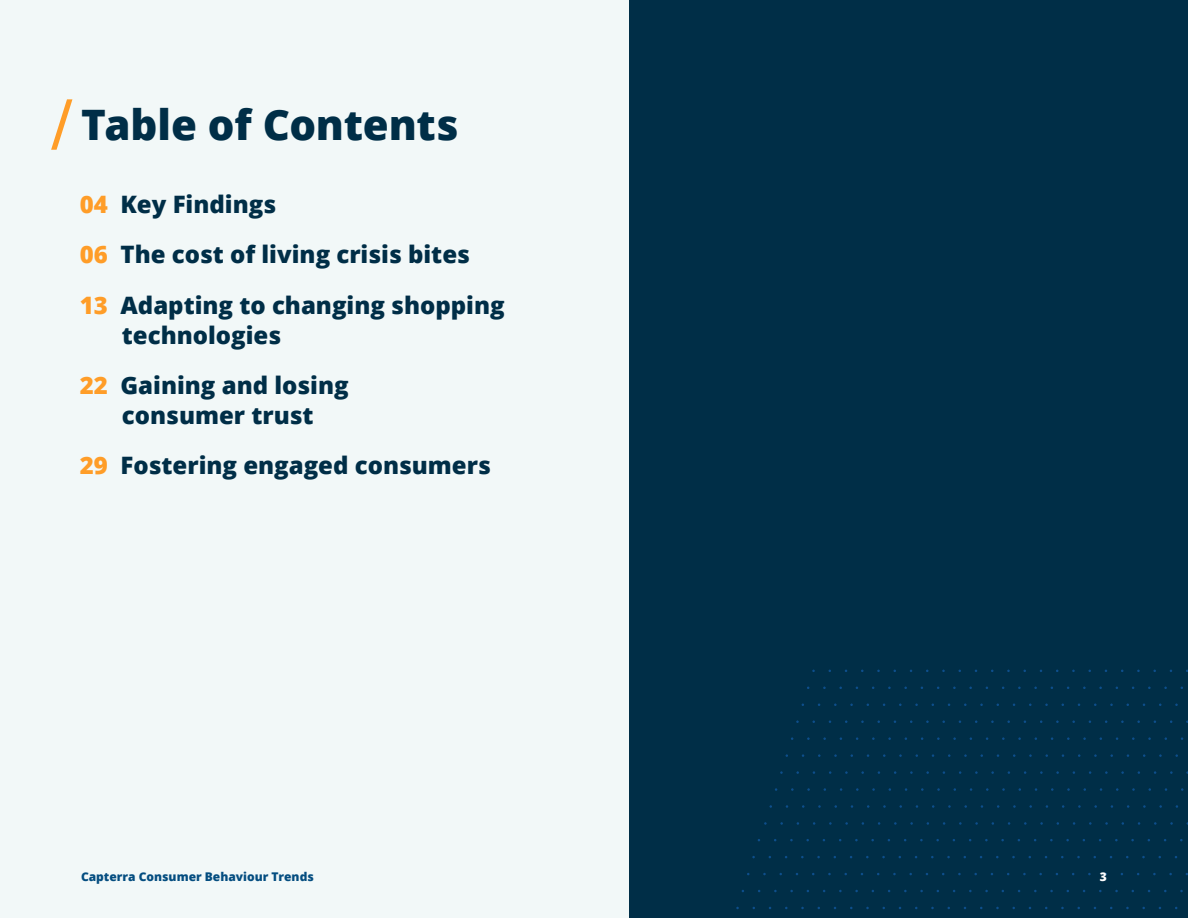
<style>
.page{position:relative;width:1188px;height:918px;background:#fff}
.page>*{position:absolute;margin:0;border:0;box-sizing:border-box;transform-origin:0 0}
.t1{font:800 42px "Open Sans";letter-spacing:-.005em;color:#002e47}
.t2{font:800 24px/50.2px "Open Sans";color:#002e47}
.t3{font:800 12px "Open Sans";color:#044d80}
.t4{font:800 12px "Open Sans";color:#fff}
.s1{color:#ff9d28}
</style>
<div class="page">
<div style="left:629px;top:0;width:559px;height:918px;background:#002e47"></div>
<div style="left:0;top:0;width:629px;height:918px;background:#f2f8f8"></div>
<svg style="left:51px;top:99px;width:21px;height:51px"></svg>
<h1 class="t1" style="left:81px;top:93px;width:379px">Table of Contents</h1>
<p class="t2" style="left:80px;top:178px;width:426px"><span class="s1">04</span> Key Findings<br><span class="s1">06</span> The cost of living crisis bites<br><span class="s1">13</span> Adapting to changing shopping</p>
<p class="t2" style="left:80px;top:309px;width:270px;text-indent:42px">technologies<br><span class="s1">22</span> Gaining and losing</p>
<p class="t2" style="left:80px;top:389px;width:412px;text-indent:42px">consumer trust<br><span class="s1">29</span> Fostering engaged consumers</p>
<p class="t3" style="left:81px;top:867px;width:234px">Capterra Consumer Behaviour Trends</p>
<p class="t4" style="left:1100px;top:867px;width:9px">3</p>
</div>
